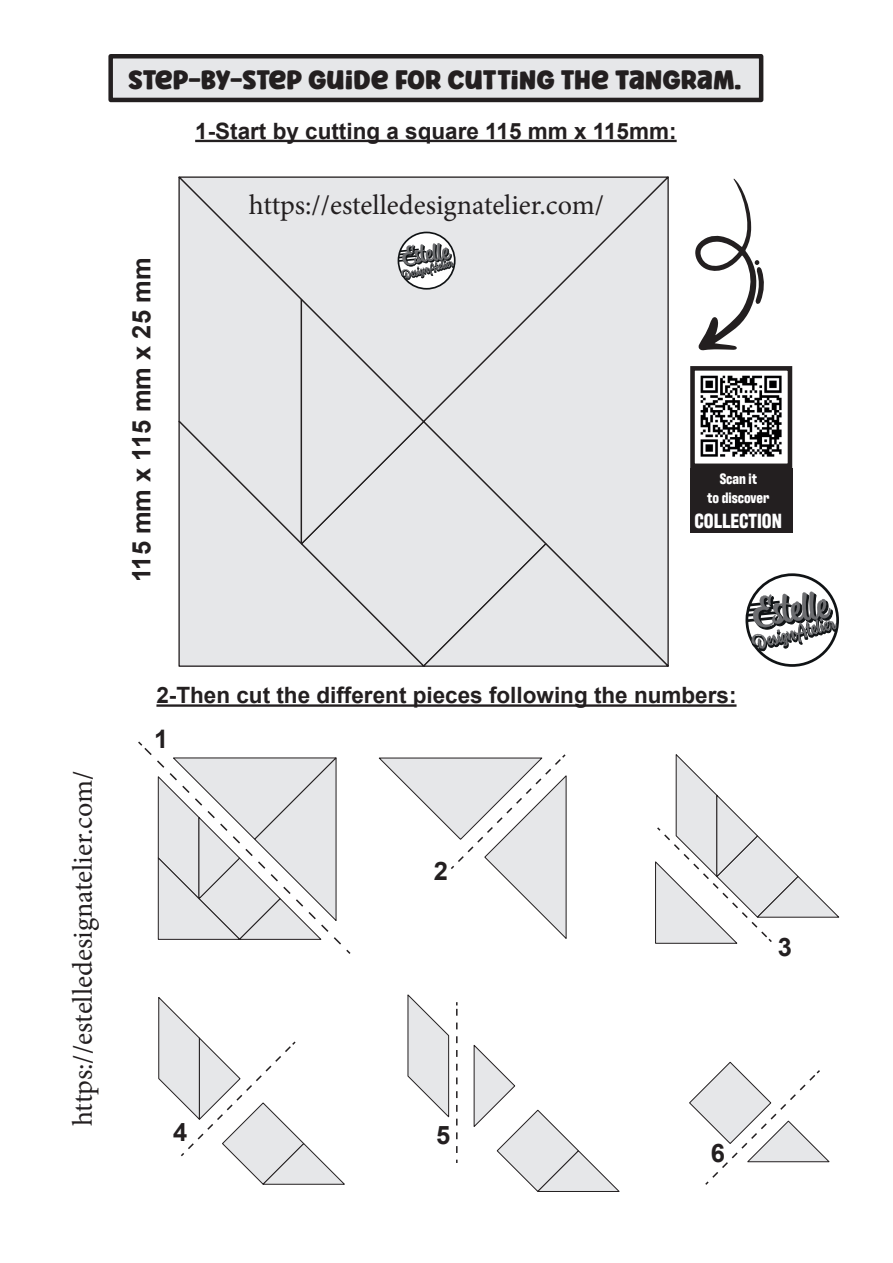
<style>
.page{position:relative;width:893px;height:1263px;background:#fff}
.page>*{position:absolute;margin:0;border:0;box-sizing:border-box;transform-origin:0 0}
.t1{font:28.2px "Minion Pro";color:#231f20}
.t2{font:25.5px "Ask Why";color:#231f20}
.t3{font:700 25.5px "Arial";color:#231f20}
.t4{font:700 22.5px "Arial";color:#231f20}
.t5{font:700 21px "Antarctican Headline";color:#fff}
.t6{font:700 15.45px/18.6px "Antarctican Headline";color:#fff;text-align:center}
</style>
<div class="page">
<svg style="left:745px;top:573px;width:94px;height:94px"></svg>
<div style="left:111px;top:56px;width:650px;height:44px;background:#e6e7e9"></div>
<div style="left:108px;top:54px;width:655px;height:48px;border:4px solid #231f20"></div>
<hr style="left:195px;top:140px;width:482px;height:2px;background:#231f20">
<svg style="left:695px;top:179px;width:68px;height:171px"></svg>
<hr style="left:156px;top:704px;width:580px;height:3px;background:#231f20">
<svg style="left:408px;top:994px;width:41px;height:46px"></svg>
<svg style="left:138px;top:741px;width:701px;height:213px"></svg>
<svg style="left:158px;top:997px;width:133px;height:188px"></svg>
<svg style="left:291px;top:1040px;width:159px;height:145px"></svg>
<svg style="left:456px;top:1002px;width:374px;height:190px"></svg>
<div style="left:179px;top:177px;width:490px;height:490px;background:#e6e7e9"></div>
<img style="left:700px;top:375px;width:82px;height:82px">
<div style="left:690px;top:366px;width:102px;height:102px;border:5px solid #231f20"></div>
<div style="left:690px;top:468px;width:102px;height:64px;background:#231f20"></div>
<p class="t2" style="left:129px;top:63px;width:614px">STEP-BY-STEP GUIDE FOR CUTTING THE TANGRAM.</p>
<p class="t4" style="left:195px;top:116px;width:483px">1-Start by cutting a square 115 mm x 115mm:</p>
<p class="t3" style="left:125px;top:582px;width:326px;rotate:-90deg">115 mm x 115 mm x 25 mm</p>
<p class="t1" style="left:249px;top:186px;width:357px">https://estelledesignatelier.com/</p>
<p class="t6" style="left:707px;top:469px;width:64px">Scan it<br>to discover</p>
<p class="t5" style="left:695px;top:506px;width:89px">COLLECTION</p>
<p class="t1" style="left:64px;top:1126px;width:357px;rotate:-90deg">https://estelledesignatelier.com/</p>
<p class="t4" style="left:156px;top:680px;width:582px">2-Then cut the different pieces following the numbers:</p>
<p class="t3" style="left:154px;top:722px;width:16px">1</p>
<p class="t3" style="left:434px;top:854px;width:16px">2</p>
<p class="t3" style="left:778px;top:930px;width:16px">3</p>
<p class="t3" style="left:173px;top:1115px;width:16px">4</p>
<p class="t3" style="left:436px;top:1118px;width:16px">5</p>
<p class="t3" style="left:711px;top:1136px;width:16px">6</p>
</div>
